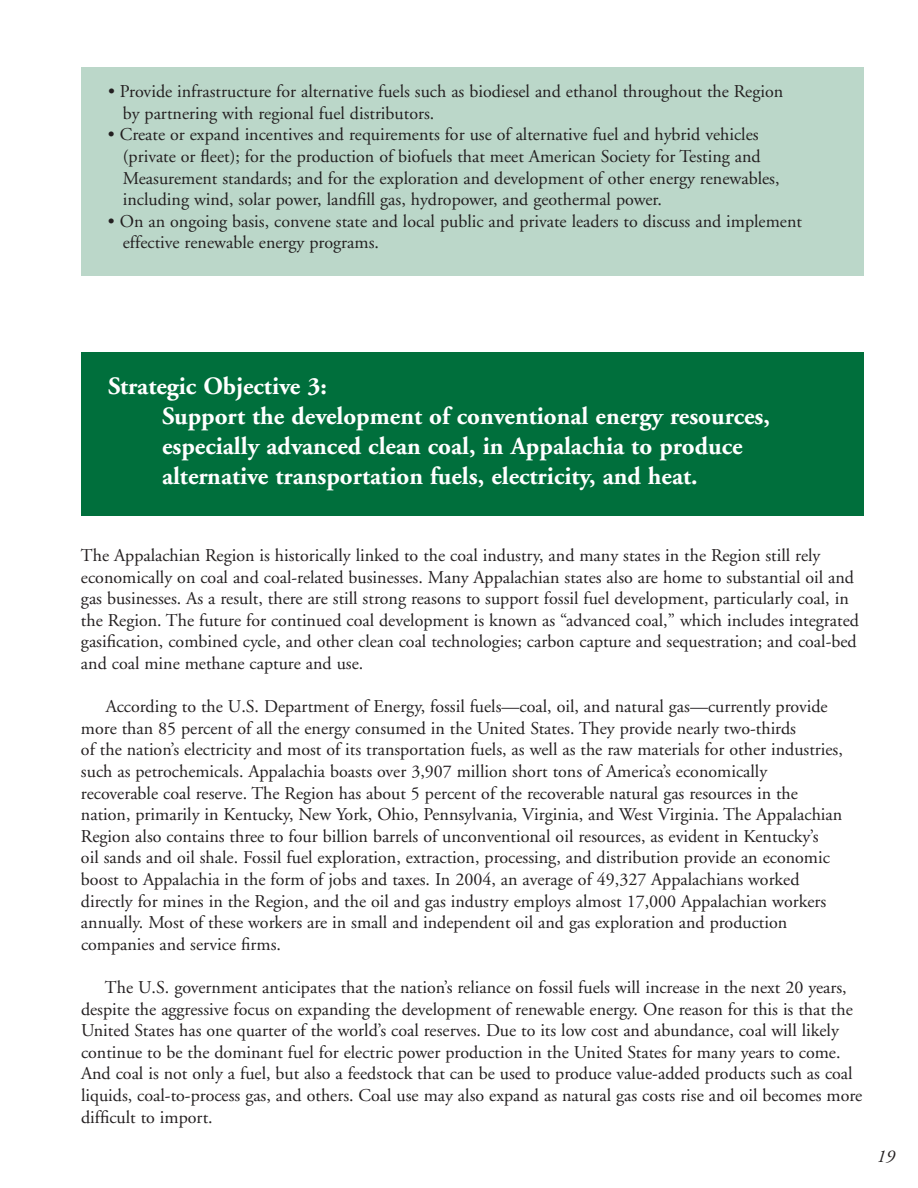
<style>
.page{position:relative;width:918px;height:1188px;background:#fff}
.page>*{position:absolute;margin:0;border:0;box-sizing:border-box;transform-origin:0 0}
.t1{font:700 24.9px/29.8px "Adobe Garamond";color:#fff}
.t2{font:18px/21.6px "Adobe Garamond";color:#231f20}
.t3{font:italic 18px "Adobe Garamond";color:#231f20}
</style>
<div class="page">
<div style="left:81px;top:68px;width:783px;height:208px;background:#bbd7c9"></div>
<div style="left:81px;top:353px;width:783px;height:163px;background:#006f3c"></div>
<p class="t2" style="left:123px;top:81px;width:662px;text-indent:-15px">• Provide infrastructure for alternative fuels such as biodiesel and ethanol throughout the Region by partnering with regional fuel distributors.</p>
<p class="t2" style="left:123px;top:124px;width:658px;text-indent:-15px">• Create or expand incentives and requirements for use of alternative fuel and hybrid vehicles (private or fleet); for the production of biofuels that meet American Society for Testing and Measurement standards; and for the exploration and development of other energy renewables, including wind, solar power, landfill gas, hydropower, and geothermal power.</p>
<p class="t2" style="left:123px;top:211px;width:681px;text-indent:-15px">• On an ongoing basis, convene state and local public and private leaders to discuss and implement effective renewable energy programs.</p>
<h1 class="t1" style="left:162px;top:372px;width:609px;text-indent:-54px">Strategic Objective 3:<br>Support the development of conventional energy resources, especially advanced clean coal, in Appalachia to produce alternative transportation fuels, electricity, and heat.</h1>
<p class="t2" style="left:81px;top:545px;width:780px">The Appalachian Region is historically linked to the coal industry, and many states in the Region still rely economically on coal and coal-related businesses. Many Appalachian states also are home to substantial oil and gas businesses. As a result, there are still strong reasons to support fossil fuel development, particularly coal, in the Region. The future for continued coal development is known as “advanced coal,” which includes integrated gasification, combined cycle, and other clean coal technologies; carbon capture and sequestration; and coal-bed and coal mine methane capture and use.</p>
<p class="t2" style="left:81px;top:696px;width:763px;text-indent:25px">According to the U.S. Department of Energy, fossil fuels—coal, oil, and natural gas—currently provide more than 85 percent of all the energy consumed in the United States. They provide nearly two-thirds<br>of the nation’s electricity and most of its transportation fuels, as well as the raw materials for other industries, such as petrochemicals. Appalachia boasts over 3,907 million short tons of America’s economically recoverable coal reserve. The Region has about 5 percent of the recoverable natural gas resources in the nation, primarily in Kentucky, New York, Ohio, Pennsylvania, Virginia, and West Virginia. The Appalachian Region also contains three to four billion barrels of unconventional oil resources, as evident in Kentucky’s<br>oil sands and oil shale. Fossil fuel exploration, extraction, processing, and distribution provide an economic boost to Appalachia in the form of jobs and taxes. In 2004, an average of 49,327 Appalachians worked directly for mines in the Region, and the oil and gas industry employs almost 17,000 Appalachian workers annually. Most of these workers are in small and independent oil and gas exploration and production companies and service firms.</p>
<p class="t2" style="left:81px;top:977px;width:783px;text-indent:24px">The U.S. government anticipates that the nation’s reliance on fossil fuels will increase in the next 20 years, despite the aggressive focus on expanding the development of renewable energy. One reason for this is that the United States has one quarter of the world’s coal reserves. Due to its low cost and abundance, coal will likely continue to be the dominant fuel for electric power production in the United States for many years to come.<br>And coal is not only a fuel, but also a feedstock that can be used to produce value-added products such as coal liquids, coal-to-process gas, and others. Coal use may also expand as natural gas costs rise and oil becomes more difficult to import.</p>
<p class="t3" style="left:877px;top:1147px;width:19px">19</p>
</div>
